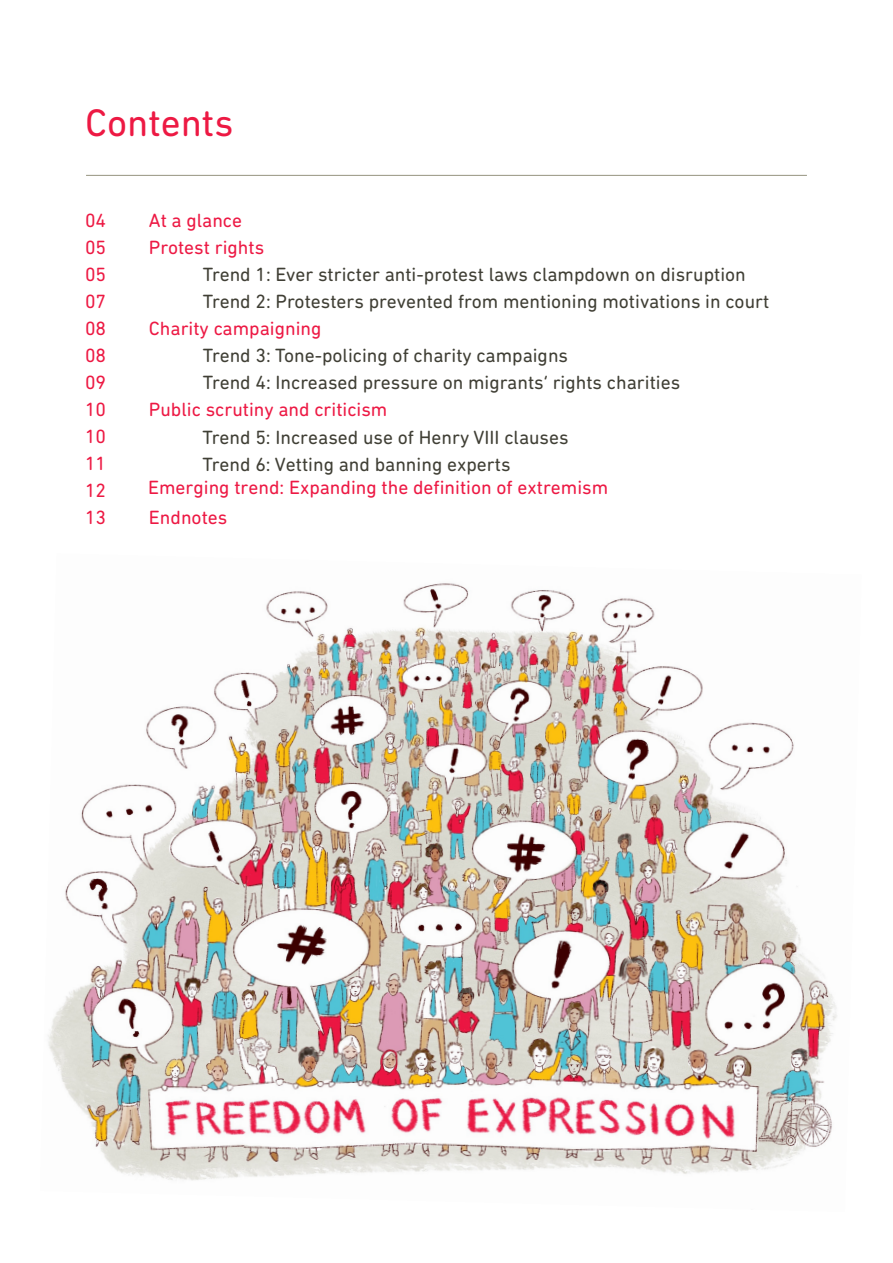
<style>
.page{position:relative;width:893px;height:1263px;background:#fff}
.page>*{position:absolute;margin:0;border:0;box-sizing:border-box;transform-origin:0 0}
.t1{font:39px "DIN Next Rounded LT Pro";color:#ed1943}
.t2{font:19.5px/27px "DIN Next Rounded LT Pro";color:#403f35}
.t3{font:19.5px "DIN Next Rounded LT Pro";color:#ed1944}
.t4{font:19.5px "DIN Next Rounded LT Pro";color:#ed1943}
</style>
<div class="page">
<hr style="left:86px;top:175px;width:721px;height:1px;background:#95937f">
<img style="left:48px;top:583px;width:789px;height:598px">
<p class="t1" style="left:85px;top:100px;width:150px">Contents</p>
<p class="t4" style="left:85px;top:209px;width:23px">04</p>
<p class="t4" style="left:85px;top:236px;width:23px">05</p>
<p class="t4" style="left:85px;top:263px;width:23px">05</p>
<p class="t4" style="left:85px;top:290px;width:23px">07</p>
<p class="t4" style="left:85px;top:317px;width:23px">08</p>
<p class="t4" style="left:85px;top:344px;width:23px">08</p>
<p class="t4" style="left:85px;top:371px;width:23px">09</p>
<p class="t4" style="left:85px;top:398px;width:23px">10</p>
<p class="t4" style="left:85px;top:425px;width:23px">10</p>
<p class="t4" style="left:85px;top:452px;width:23px">11</p>
<p class="t4" style="left:85px;top:479px;width:23px">12</p>
<p class="t4" style="left:85px;top:506px;width:23px">13</p>
<p class="t3" style="left:149px;top:209px;width:95px">At a glance</p>
<p class="t3" style="left:149px;top:236px;width:117px">Protest rights</p>
<p class="t2" style="left:203px;top:261px;width:544px">Trend 1: Ever stricter anti-protest laws clampdown on disruption</p>
<p class="t2" style="left:203px;top:288px;width:568px">Trend 2: Protesters prevented from mentioning motivations in court</p>
<p class="t3" style="left:149px;top:317px;width:174px">Charity campaigning</p>
<p class="t2" style="left:203px;top:342px;width:367px">Trend 3: Tone-policing of charity campaigns</p>
<p class="t2" style="left:203px;top:369px;width:479px">Trend 4: Increased pressure on migrants’ rights charities</p>
<p class="t3" style="left:149px;top:398px;width:240px">Public scrutiny and criticism</p>
<p class="t2" style="left:202px;top:423px;width:368px">Trend 5: Increased use of Henry VIII clauses<br>Trend 6: Vetting and banning experts</p>
<p class="t3" style="left:149px;top:506px;width:80px">Endnotes</p>
<p class="t3" style="left:148px;top:476px;width:462px">Emerging trend: Expanding the definition of extremism</p>
</div>
